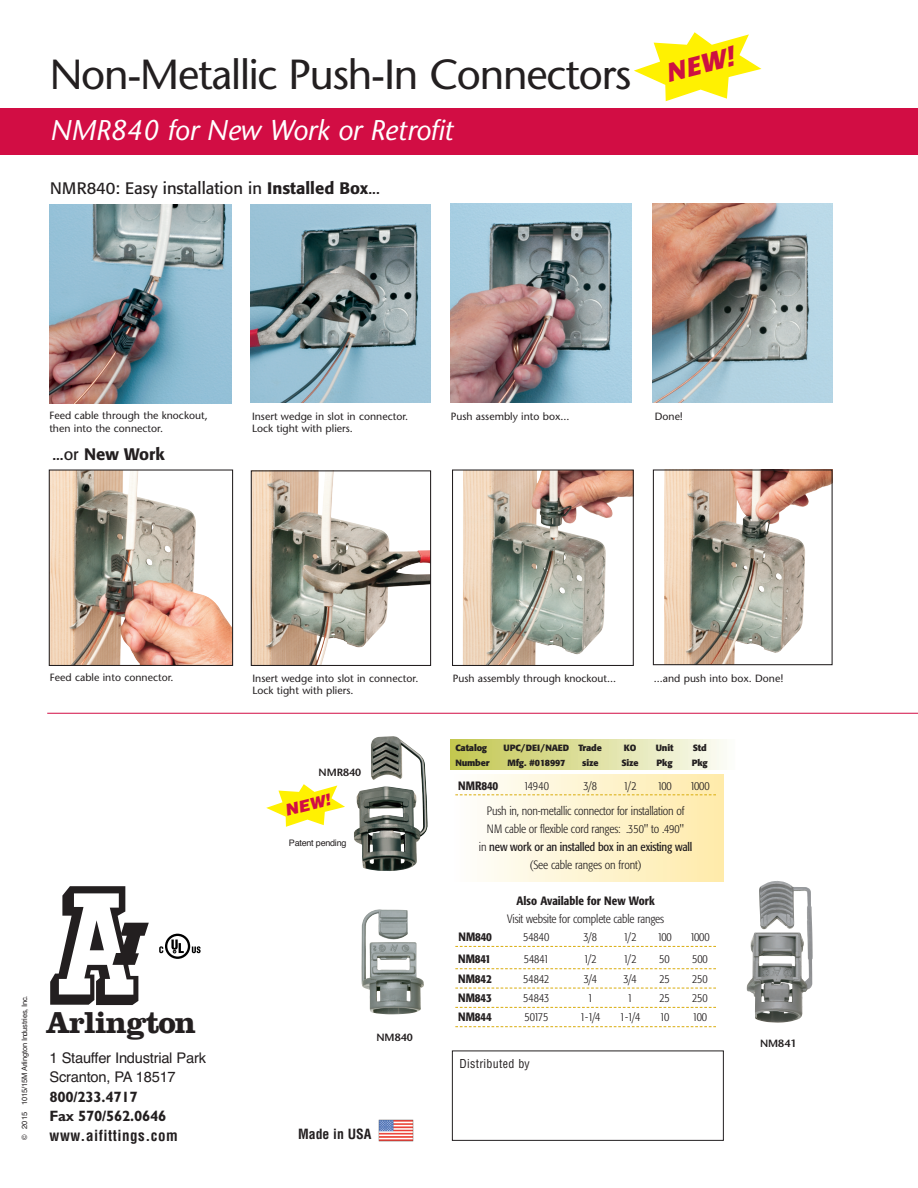
<style>
.page{position:relative;width:918px;height:1188px;background:#fff}
.page>*{position:absolute;margin:0;border:0;box-sizing:border-box;transform-origin:0 0}
.t1{font:42px "Stone Sans";letter-spacing:-.03em;color:#231f20}
.t2{font:700 31.5px "Clarendon";letter-spacing:-.035em;color:#231f20}
.t3{font:italic 28.5px "Stone Sans";letter-spacing:-.01em;color:#fff}
.t4{font:italic 700 25.8px "Formata";color:#cd1141}
.t5{font:16.5px "Formata";color:#231f20}
.t6{font:500 16.5px "Formata";color:#231f20}
.t7{font:italic 900 15.9px "Helvetica";color:#d20d44}
.t8{font:700 15px/19.5px "Gill Sans";letter-spacing:-.015em;color:#231f20}
.t9{font:700 condensed 15px "Helvetica";letter-spacing:.035em;color:#231f20}
.t10{font:14.7px/19.5px "Helvetica";letter-spacing:-.015em;color:#231f20}
.t11{font:700 condensed 13.8px "Helvetica";color:#231f20}
.t12{font:300 condensed 12px/18px "Formata";letter-spacing:-.015em;color:#231f20;text-align:center}
.t13{font:500 condensed 12px "Formata";color:#231f20}
.t14{font:condensed 12px "Helvetica";letter-spacing:.025em;color:#231f20}
.t15{font:10.5px/12.6px "Stone Sans";color:#231f20}
.t16{font:600 10.5px "Stone Sans";color:#231f20}
.t17{font:700 9px "Formata";letter-spacing:-.015em;color:#231f20}
.t18{font:9px "Helvetica";letter-spacing:-.03em;color:#231f20}
.t19{font:7.5px "Helvetica";letter-spacing:-.03em;color:#231f20}
.s1{font-weight:500}
.s2{font-weight:400}
</style>
<div class="page">
<div style="left:452px;top:775px;width:272px;height:107px;background:linear-gradient(to right,#fefefc,#ffeba9)"></div>
<svg style="left:50px;top:887px;width:99px;height:118px"></svg>
<div style="left:0;top:109px;width:918px;height:46px;background:#d20d44"></div>
<div style="left:452px;top:1051px;width:272px;height:90px;border:1px solid #231f20"></div>
<div style="left:451px;top:739px;width:284px;height:30px;background:linear-gradient(to right,#c3c64f,#fbfcf7)"></div>
<img style="left:250px;top:204px;width:180px;height:199px">
<img style="left:451px;top:204px;width:181px;height:199px">
<img style="left:49px;top:204px;width:183px;height:200px">
<img style="left:652px;top:203px;width:180px;height:200px">
<img style="left:253px;top:472px;width:176px;height:192px">
<div style="left:251px;top:470px;width:180px;height:196px;border:1px solid #231f20"></div>
<img style="left:463px;top:471px;width:169px;height:193px">
<div style="left:452px;top:469px;width:182px;height:197px;border:1px solid #231f20"></div>
<img style="left:51px;top:471px;width:180px;height:193px">
<div style="left:49px;top:469px;width:184px;height:197px;border:1px solid #231f20"></div>
<img style="left:664px;top:471px;width:167px;height:192px">
<div style="left:653px;top:469px;width:180px;height:196px;border:1px solid #231f20"></div>
<hr style="left:47px;top:713px;width:871px;height:1px;background:#d20d44">
<svg style="left:634px;top:32px;width:127px;height:69px"></svg>
<svg style="left:455px;top:794px;width:261px;height:1px"></svg>
<svg style="left:455px;top:946px;width:261px;height:1px"></svg>
<svg style="left:455px;top:968px;width:261px;height:1px"></svg>
<svg style="left:455px;top:988px;width:261px;height:1px"></svg>
<svg style="left:455px;top:1007px;width:261px;height:1px"></svg>
<svg style="left:455px;top:1026px;width:261px;height:1px"></svg>
<div style="left:377px;top:1118px;width:38px;height:25px;background:#d2cecd"></div>
<img style="left:378px;top:1119px;width:35px;height:22px">
<img style="left:747px;top:881px;width:66px;height:142px">
<img style="left:361px;top:909px;width:63px;height:105px">
<svg style="left:266px;top:784px;width:79px;height:43px"></svg>
<img style="left:354px;top:736px;width:74px;height:135px">
<svg style="left:159px;top:934px;width:41px;height:25px"></svg>
<h1 class="t1" style="left:50px;top:58px;width:583px">Non-Metallic Push-In Connectors</h1>
<h3 class="t3" style="left:50px;top:119px;width:405px">NMR840 for New Work or Retrofit</h3>
<h3 class="t5" style="left:50px;top:181px;width:331px">NMR840: Easy installation in <span class="s1">Installed Box</span>...</h3>
<h3 class="t4" style="left:665px;top:62px;width:70px;rotate:-14deg">NEW!</h3>
<p class="t15" style="left:49px;top:410px;width:160px">Feed cable through the knockout, then into the connector.</p>
<h3 class="t6" style="left:52px;top:447px;width:114px"><span class="s2">...or</span> New Work</h3>
<p class="t15" style="left:252px;top:411px;width:158px">Insert wedge in slot in connector.<br>Lock tight with pliers.</p>
<p class="t15" style="left:451px;top:411px;width:120px">Push assembly into box...</p>
<p class="t15" style="left:655px;top:411px;width:30px">Done!</p>
<p class="t15" style="left:50px;top:672px;width:125px">Feed cable into connector.</p>
<p class="t15" style="left:252px;top:673px;width:167px">Insert wedge into slot in connector.<br>Lock tight with pliers.</p>
<p class="t15" style="left:453px;top:673px;width:165px">Push assembly through knockout...</p>
<p class="t15" style="left:654px;top:673px;width:131px">...and push into box. Done!</p>
<p class="t19" style="left:20px;top:1140px;width:146px;rotate:-90deg">© 2015 1015/15M Arlington Industries, Inc.</p>
<h2 class="t2" style="left:46px;top:1012px;width:152px">Arlington</h2>
<p class="t10" style="left:50px;top:1048px;width:158px">1 Stauffer Industrial Park<br>Scranton, PA 18517</p>
<p class="t8" style="left:50px;top:1088px;width:118px">800/233.4717<br>Fax 570/562.0646</p>
<p class="t9" style="left:50px;top:1127px;width:130px">www.aifittings.com</p>
<p class="t16" style="left:319px;top:768px;width:44px">NMR840</p>
<h3 class="t7" style="left:283px;top:801px;width:48px;rotate:-14deg">NEW!</h3>
<p class="t18" style="left:289px;top:838px;width:59px">Patent pending</p>
<p class="t16" style="left:376px;top:1033px;width:38px">NM840</p>
<p class="t11" style="left:298px;top:1127px;width:75px">Made in USA</p>
<p class="t17" style="left:455px;top:744px;width:33px">Catalog</p>
<p class="t17" style="left:503px;top:744px;width:100px">UPC/DEI/NAED Trade</p>
<p class="t17" style="left:624px;top:744px;width:14px">KO</p>
<p class="t17" style="left:656px;top:744px;width:19px">Unit</p>
<p class="t17" style="left:693px;top:744px;width:15px">Std</p>
<p class="t17" style="left:455px;top:758px;width:36px">Number</p>
<p class="t17" style="left:507px;top:758px;width:59px">Mfg. #018997</p>
<p class="t17" style="left:582px;top:758px;width:18px">size</p>
<p class="t17" style="left:622px;top:758px;width:19px">Size</p>
<p class="t17" style="left:657px;top:758px;width:18px">Pkg</p>
<p class="t17" style="left:692px;top:758px;width:18px">Pkg</p>
<p class="t13" style="left:458px;top:781px;width:42px">NMR840</p>
<p class="t12" style="left:524px;top:778px;width:27px">14940</p>
<p class="t12" style="left:584px;top:778px;width:15px">3/8</p>
<p class="t12" style="left:624px;top:778px;width:14px">1/2</p>
<p class="t12" style="left:657px;top:778px;width:16px">100</p>
<p class="t12" style="left:690px;top:778px;width:21px">1000</p>
<p class="t12" style="left:479px;top:803px;width:215px">Push in, non-metallic connector for installation of NM cable or flexible cord ranges: .350" to .490"<br>in <span class="s2">new work or an installed box in an existing wall </span>(See cable ranges on front)</p>
<p class="t13" style="left:517px;top:896px;width:140px">Also Available for New Work</p>
<p class="t12" style="left:507px;top:911px;width:158px">Visit website for complete cable ranges</p>
<p class="t13" style="left:458px;top:932px;width:35px">NM840</p>
<p class="t12" style="left:523px;top:929px;width:28px">54840</p>
<p class="t12" style="left:584px;top:929px;width:15px">3/8</p>
<p class="t12" style="left:624px;top:929px;width:14px">1/2</p>
<p class="t12" style="left:657px;top:929px;width:16px">100</p>
<p class="t12" style="left:690px;top:929px;width:21px">1000</p>
<p class="t13" style="left:458px;top:954px;width:34px">NM841</p>
<p class="t12" style="left:524px;top:951px;width:27px">54841</p>
<p class="t12" style="left:584px;top:951px;width:14px">1/2</p>
<p class="t12" style="left:624px;top:951px;width:14px">1/2</p>
<p class="t12" style="left:659px;top:951px;width:12px">50</p>
<p class="t12" style="left:692px;top:951px;width:17px">500</p>
<p class="t13" style="left:458px;top:974px;width:35px">NM842</p>
<p class="t12" style="left:523px;top:971px;width:28px">54842</p>
<p class="t12" style="left:584px;top:971px;width:15px">3/4</p>
<p class="t12" style="left:624px;top:971px;width:15px">3/4</p>
<p class="t12" style="left:659px;top:971px;width:12px">25</p>
<p class="t12" style="left:692px;top:971px;width:17px">250</p>
<p class="t13" style="left:458px;top:993px;width:35px">NM843</p>
<p class="t12" style="left:523px;top:990px;width:28px">54843</p>
<p class="t12" style="left:588px;top:990px;width:7px">1</p>
<p class="t12" style="left:627px;top:990px;width:7px">1</p>
<p class="t12" style="left:659px;top:990px;width:12px">25</p>
<p class="t12" style="left:692px;top:990px;width:17px">250</p>
<p class="t13" style="left:458px;top:1012px;width:35px">NM844</p>
<p class="t12" style="left:524px;top:1009px;width:25px">50175</p>
<p class="t12" style="left:580px;top:1009px;width:22px">1-1/4</p>
<p class="t12" style="left:620px;top:1009px;width:22px">1-1/4</p>
<p class="t12" style="left:660px;top:1009px;width:11px">10</p>
<p class="t12" style="left:693px;top:1009px;width:16px">100</p>
<p class="t14" style="left:459px;top:1057px;width:72px">Distributed by</p>
<p class="t16" style="left:760px;top:1039px;width:38px">NM841</p>
</div>
